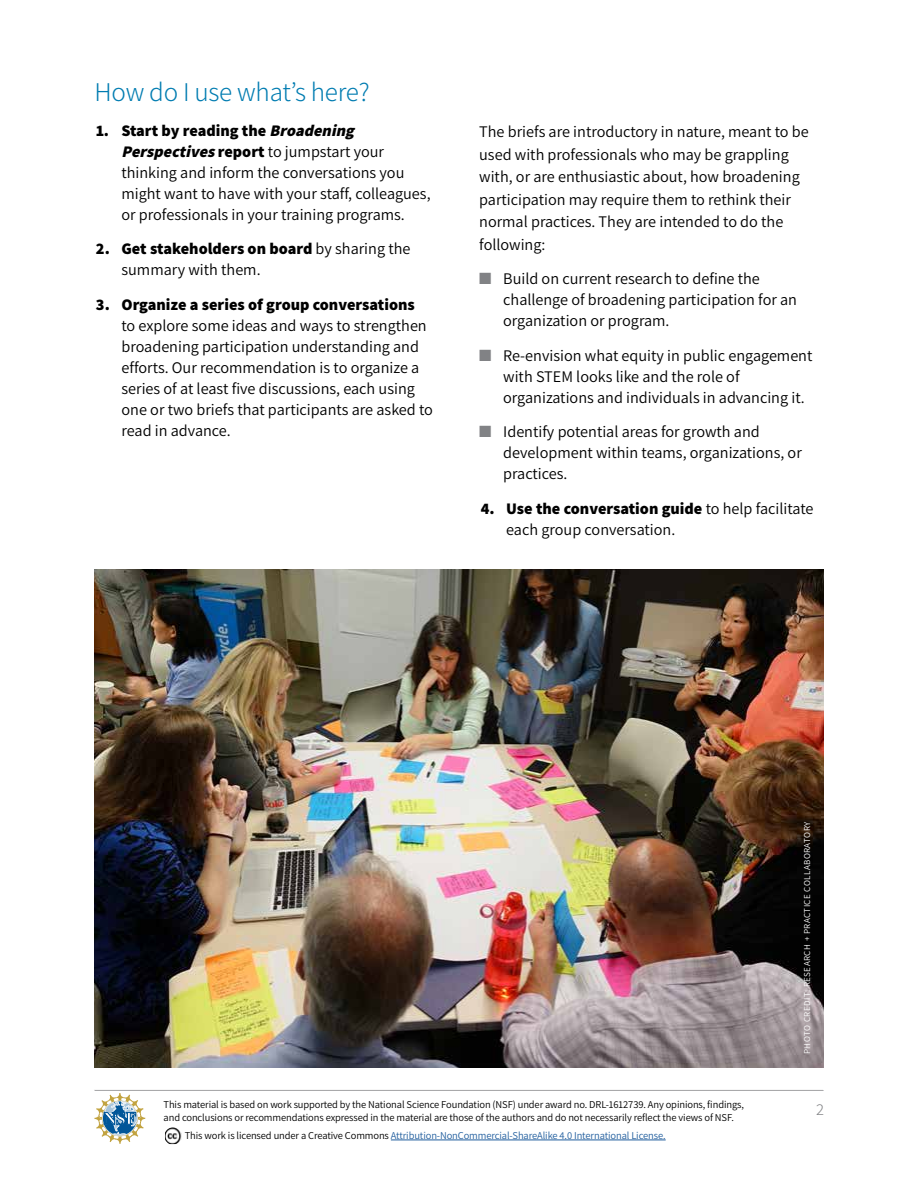
<style>
.page{position:relative;width:918px;height:1188px;background:#fff}
.page>*{position:absolute;margin:0;border:0;box-sizing:border-box;transform-origin:0 0}
.t1{font:300 27px "Assistant";letter-spacing:-.01em;color:#007cb1}
.t2{font:300 16.5px "Assistant";color:#818285}
.t3{font:16.2px/21px "Assistant";color:#000}
.t4{font:800 16.2px "Assistant";color:#000}
.t5{font:10.5px/13.5px "Assistant";letter-spacing:-.01em;color:#000}
.t6{font:10.5px "Assistant";letter-spacing:-.01em;color:#215e9e}
.t7{font:9px "Assistant";letter-spacing:.05em;color:#fff}
.s1{font-weight:800}
.s2{font-weight:800;font-style:italic}
.s3{color:#818285}
.s4{color:#000}
</style>
<div class="page">
<hr style="left:95px;top:1090px;width:729px;height:1px;background:#818285">
<svg style="left:95px;top:1093px;width:50px;height:51px"></svg>
<hr style="left:391px;top:1140px;width:275px;height:1px;background:#215e9e">
<img style="left:165px;top:1127px;width:17px;height:17px">
<img style="left:94px;top:569px;width:730px;height:498px">
<h1 class="t1" style="left:94px;top:74px;width:277px">How do I use what’s here?</h1>
<p class="t3" style="left:121px;top:119px;width:311px;text-indent:-25px"><span class="s1">1. Start by reading the</span> <span class="s2">Broadening Perspectives</span><span class="s1">report</span> to jumpstart your thinking and inform the conversations you might want to have with your staff, colleagues, or professionals in your training programs.</p>
<p class="t3" style="left:121px;top:238px;width:290px;text-indent:-25px"><span class="s1">2. Get stakeholders on board</span> by sharing the summary with them.</p>
<p class="t4" style="left:96px;top:293px;width:320px">3. Organize a series of group conversations</p>
<p class="t3" style="left:121px;top:314px;width:313px">to explore some ideas and ways to strengthen broadening participation understanding and efforts. Our recommendation is to organize a series of at least five discussions, each using one or two briefs that participants are asked to read in advance.</p>
<p class="t3" style="left:479px;top:120px;width:331px;line-height:22.5px">The briefs are introductory in nature, meant to be used with professionals who may be grappling with, or are enthusiastic about, how broadening participation may require them to rethink their normal practices. They are intended to do the following:</p>
<p class="t3" style="left:503px;top:268px;width:295px;text-indent:-24px"><span class="s3">■</span> Build on current research to define the challenge of broadening participation for an organization or program.</p>
<p class="t3" style="left:503px;top:344px;width:311px;text-indent:-24px"><span class="s3">■</span> Re-envision what equity in public engagement with STEM looks like and the role of organizations and individuals in advancing it.</p>
<p class="t3" style="left:503px;top:421px;width:300px;text-indent:-24px"><span class="s3">■</span> Identify potential areas for growth and development within teams, organizations, or practices.</p>
<p class="t3" style="left:506px;top:497px;width:309px;text-indent:-25px"><span class="s1">4. Use the conversation guide</span> to help facilitate each group conversation.</p>
<p class="t7" style="left:801px;top:1054px;width:234px;rotate:-90deg">PHOTO CREDIT: RESEARCH + PRACTICE COLLABORATORY</p>
<p class="t5" style="left:164px;top:1097px;width:582px">This material is based on work supported by the National Science Foundation (NSF) under award no. DRL-1612739. Any opinions, findings, and conclusions or recommendations expressed in the material are those of the authors and do not necessarily reflect the views of NSF.</p>
<p class="t6" style="left:185px;top:1128px;width:482px"><span class="s4">This work is licensed under a Creative Commons</span> Attribution-NonCommercial-ShareAlike 4.0 International License.</p>
<p class="t2" style="left:816px;top:1098px;width:9px">2</p>
</div>
